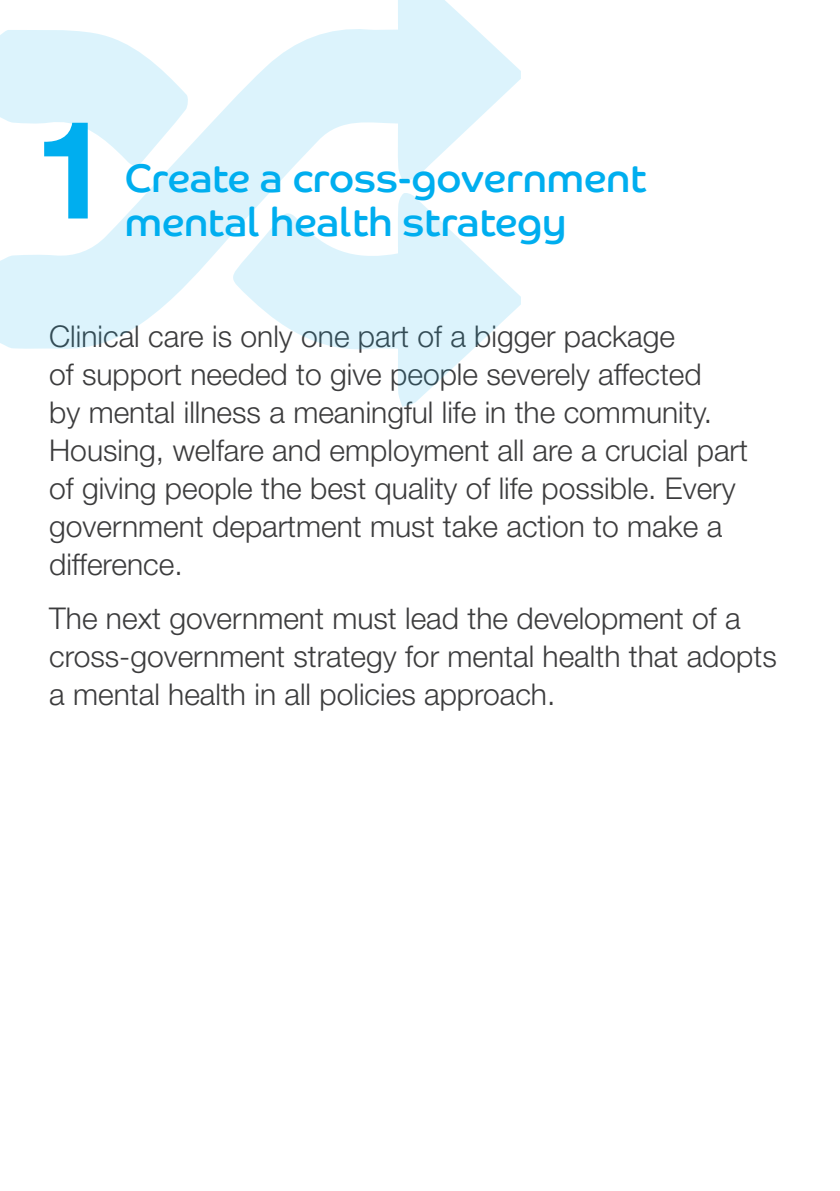
<style>
.page{position:relative;width:840px;height:1191px;background:#fff}
.page>*{position:absolute;margin:0;border:0;box-sizing:border-box;transform-origin:0 0}
.t1{font:700 136.8px "Helvetica Neue LT Pro";color:#00aeef}
.t2{font:40px "Co Rethink";color:#00aeef}
.t3{font:300 30px/38px "Helvetica Neue LT Pro";color:#3c3c3d}
</style>
<div class="page">
<svg style="left:0;top:0;width:520px;height:349px;fill:#dcf3fc"></svg>
<svg style="left:227px;top:192px;width:293px;height:215px"></svg>
<svg style="left:0;top:28px;width:189px;height:139px"></svg>
<p class="t1" style="left:34px;top:85px;width:78px">1</p>
<p class="t2" style="left:125px;top:154px;width:522px">Create a cross-government</p>
<p class="t2" style="left:125px;top:197px;width:443px">mental health strategy</p>
<p class="t3" style="left:49px;top:316px;width:700px">Clinical care is only one part of a bigger package<br>of support needed to give people severely affected<br>by mental illness a meaningful life in the community.<br>Housing, welfare and employment all are a crucial part of giving people the best quality of life possible. Every government department must take action to make a difference.</p>
<p class="t3" style="left:49px;top:598px;width:728px">The next government must lead the development of a cross-government strategy for mental health that adopts a mental health in all policies approach.</p>
</div>
